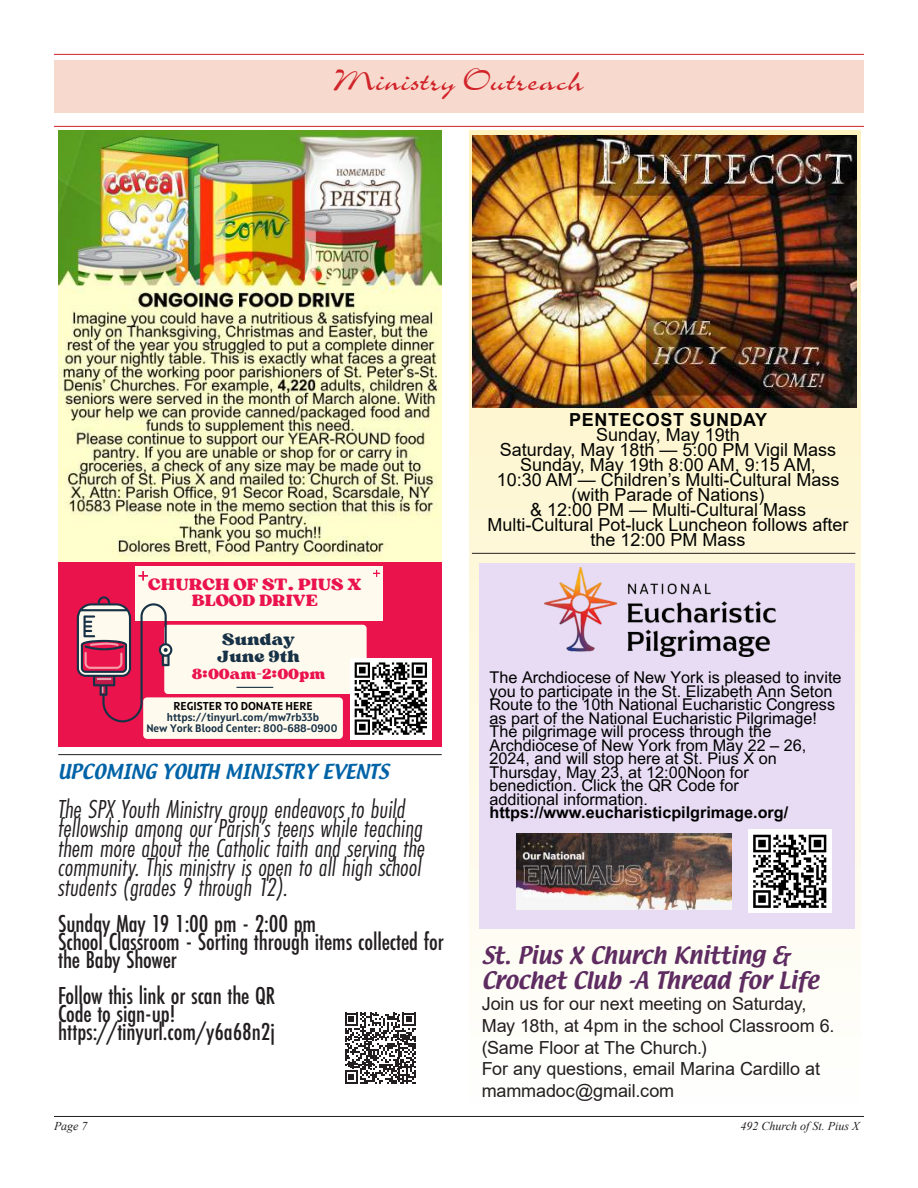
<style>
.page{position:relative;width:918px;height:1188px;background:#fff}
.page>*{position:absolute;margin:0;border:0;box-sizing:border-box;transform-origin:0 0}
.t1{font:36px "Charme";color:#d1232a}
.t2{font:italic 27px "Futura PT Cond";color:#231f20}
.t3{font:500 25.5px/18px "Futura PT Cond";letter-spacing:-.005em;color:#231f20}
.t4{font:21px "Textile";letter-spacing:-.005em;color:#5e2c61}
.t5{font:18px/15px "Arial";color:#040503;text-align:center}
.t6{font:18px/21.6px "Arial";letter-spacing:-.005em;color:#231f20}
.t7{font:18px "Textile";color:#0163a7}
.t8{font:700 18px "Arial";letter-spacing:.035em;color:#040503}
.t9{font:17.25px/15.8px "Sergio Trendy";color:#ea134b;text-align:center}
.t10{font:17.25px/16.8px "Sergio Trendy";color:#173246}
.t11{font:16.2px/13.5px "Arial MT Pro";color:#000}
.t12{font:15.45px "Sergio Trendy";color:#ea134b}
.t13{font:italic 12px "Times New Roman";color:#231f20}
.t14{font:700 11.4px "Squad";color:#000}
.t15{font:700 10.95px/10.9px "Squad";color:#173246;text-align:center}
.s1{font-weight:700}
</style>
<div class="page">
<hr style="left:54px;top:1116px;width:810px;height:1px;background:#231f20">
<div style="left:54px;top:60px;width:810px;height:45px;background:#f7dacd"></div>
<div style="left:54px;top:68px;width:810px;height:45px;background:#f7dacd"></div>
<hr style="left:54px;top:54px;width:810px;height:1px;background:#d1232a">
<hr style="left:54px;top:126px;width:810px;height:1px;background:#d1232a">
<div style="left:469px;top:131px;width:391px;height:974px;background:linear-gradient(to bottom,#fbf0bc,#fdfcff)"></div>
<svg style="left:345px;top:1013px;width:71px;height:71px"></svg>
<img style="left:58px;top:131px;width:384px;height:431px">
<hr style="left:58px;top:754px;width:384px;height:1px;background:#231f20">
<div style="left:58px;top:562px;width:384px;height:184px;background:#ea134b"></div>
<div style="left:135px;top:566px;width:248px;height:55px;background:#fffaee"></div>
<svg style="left:138px;top:571px;width:10px;height:10px"></svg>
<svg style="left:373px;top:570px;width:7px;height:7px"></svg>
<div style="left:350px;top:658px;width:81px;height:81px;background:#fff"></div>
<svg style="left:77px;top:596px;width:350px;height:143px"></svg>
<img style="left:473px;top:136px;width:383px;height:271px">
<div style="left:480px;top:563px;width:375px;height:366px;background:#e8dcf4"></div>
<img style="left:545px;top:567px;width:230px;height:89px">
<div style="left:748px;top:830px;width:83px;height:83px;background:#fff"></div>
<svg style="left:753px;top:834px;width:74px;height:74px"></svg>
<img style="left:516px;top:834px;width:215px;height:75px">
<hr style="left:472px;top:553px;width:383px;height:1px;background:#231f20">
<p class="t1" style="left:334px;top:64px;width:252px">Ministry Outreach</p>
<p class="t9" style="left:148px;top:577px;width:215px">CHURCH OF ST. PIUS X<br>BLOOD DRIVE</p>
<p class="t10" style="left:217px;top:631px;width:84px">Sunday<br>June 9th</p>
<p class="t12" style="left:192px;top:664px;width:135px">8:00am-2:00pm</p>
<p class="t14" style="left:174px;top:699px;width:140px">REGISTER TO DONATE HERE</p>
<p class="t15" style="left:146px;top:712px;width:193px">https://tinyurl.com/mw7rb33b<br>New York Blood Center: 800-688-0900</p>
<p class="t7" style="left:58px;top:759px;width:332px">UPCOMING YOUTH MINISTRY EVENTS</p>
<p class="t2" style="left:58px;top:794px;width:349px">The SPX Youth Ministry group endeavors to build</p>
<p class="t2" style="left:58px;top:813px;width:366px">fellowship among our Parish’s teens while teaching</p>
<p class="t2" style="left:58px;top:833px;width:368px">them more about the Catholic faith and serving the</p>
<p class="t2" style="left:58px;top:852px;width:365px">community. This ministry is open to all high school</p>
<p class="t2" style="left:58px;top:872px;width:232px">students (grades 9 through 12).</p>
<p class="t3" style="left:58px;top:914px;width:260px">Sunday May 19 1:00 pm - 2:00 pm</p>
<p class="t3" style="left:58px;top:932px;width:387px">School Classroom - Sorting through items collected for the Baby Shower</p>
<p class="t3" style="left:58px;top:986px;width:218px">Follow this link or scan the QR</p>
<p class="t3" style="left:58px;top:1004px;width:119px">Code to sign-up!</p>
<p class="t3" style="left:58px;top:1022px;width:218px">https://tinyurl.com/y6a68n2j</p>
<p class="t8" style="left:569px;top:407px;width:200px">PENTECOST SUNDAY</p>
<p class="t5" style="left:596px;top:427px;width:145px">Sunday, May 19th</p>
<p class="t5" style="left:500px;top:442px;width:338px">Saturday, May 18th — 5:00 PM Vigil Mass</p>
<p class="t5" style="left:520px;top:457px;width:297px">Sunday, May 19th 8:00 AM, 9:15 AM,</p>
<p class="t5" style="left:497px;top:472px;width:344px">10:30 AM — Children’s Multi-Cultural Mass</p>
<p class="t5" style="left:530px;top:487px;width:278px">(with Parade of Nations)<br>&amp; 12:00 PM — Multi-Cultural Mass</p>
<p class="t5" style="left:487px;top:517px;width:363px">Multi-Cultural Pot-luck Luncheon follows after</p>
<p class="t5" style="left:591px;top:532px;width:157px">the 12:00 PM Mass</p>
<p class="t11" style="left:490px;top:672px;width:353px">The Archdiocese of New York is pleased to invite you to participate in the St. Elizabeth Ann Seton Route to the 10th National Eucharistic Congress as part of the National Eucharistic Pilgrimage!<br>The pilgrimage will process through the Archdiocese of New York from May 22 – 26, 2024, and will stop here at St. Pius X on Thursday, May 23, at 12:00Noon for<br>benediction. Click the QR Code for<br>additional information. <span class="s1">https://www.eucharisticpilgrimage.org/</span></p>
<p class="t4" style="left:482px;top:940px;width:310px">St. Pius X Church Knitting &amp;</p>
<p class="t4" style="left:482px;top:965px;width:339px">Crochet Club -A Thread for Life</p>
<p class="t6" style="left:482px;top:993px;width:354px">Join us for our next meeting on Saturday,<br>May 18th, at 4pm in the school Classroom 6.</p>
<p class="t6" style="left:482px;top:1036px;width:227px">(Same Floor at The Church.)</p>
<p class="t6" style="left:482px;top:1058px;width:340px">For any questions, email Marina Cardillo at</p>
<p class="t6" style="left:482px;top:1080px;width:194px">mammadoc@gmail.com</p>
<p class="t13" style="left:54px;top:1117px;width:35px">Page 7</p>
<p class="t13" style="left:741px;top:1117px;width:120px">492 Church of St. Pius X</p>
</div>
